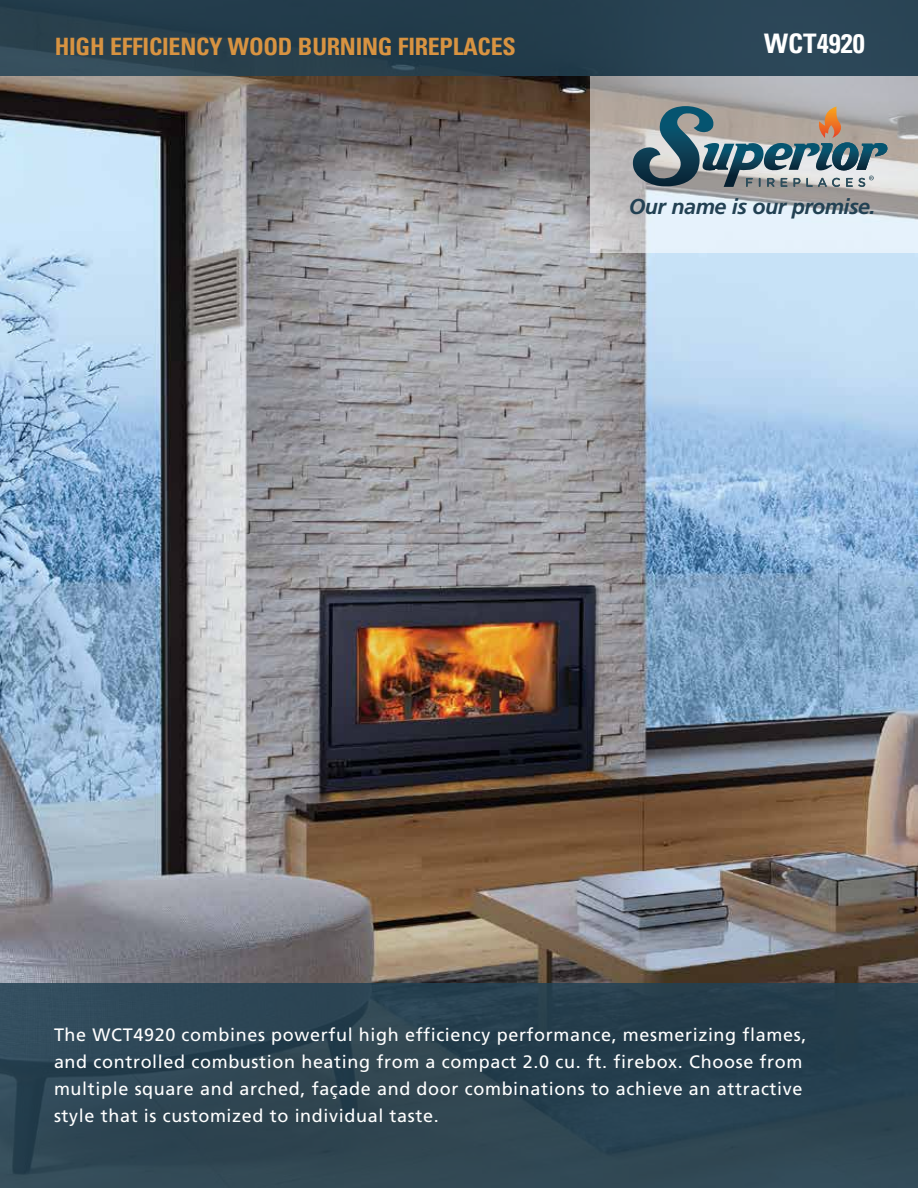
<style>
.page{position:relative;width:918px;height:1188px;background:#fff}
.page>*{position:absolute;margin:0;border:0;box-sizing:border-box;transform-origin:0 0}
.t1{font:27px "Univers Com 67 Bold Cond";color:#fff}
.t2{font:24px "Univers Com 67 Bold Cond";letter-spacing:-.01em;color:#d89341}
.t3{font:italic 700 21.6px "Frutiger";letter-spacing:-.025em;color:#224153}
.t4{font:18px/27px "Frutiger LT Std";letter-spacing:.035em;color:#fff}
</style>
<div class="page">
<img style="left:0;top:76px;width:918px;height:907px">
<div style="left:0;top:983px;width:918px;height:205px;background:#2d4552"></div>
<div style="left:0;top:0;width:918px;height:76px;background:#224153"></div>
<svg style="left:590px;top:76px;width:328px;height:177px;background:#c5c7cb"></svg>
<svg style="left:633px;top:106px;width:254px;height:81px;background:#879295"></svg>
<h2 class="t2" style="left:55px;top:32px;width:463px">HIGH EFFICIENCY WOOD BURNING FIREPLACES</h2>
<h1 class="t1" style="left:764px;top:27px;width:102px">WCT4920</h1>
<p class="t3" style="left:629px;top:194px;width:248px">Our name is our promise.</p>
<p class="t4" style="left:54px;top:1021px;width:754px">The WCT4920 combines powerful high efficiency performance, mesmerizing flames, and controlled combustion heating from a compact 2.0 cu. ft. firebox. Choose from multiple square and arched, façade and door combinations to achieve an attractive style that is customized to individual taste.</p>
</div>
